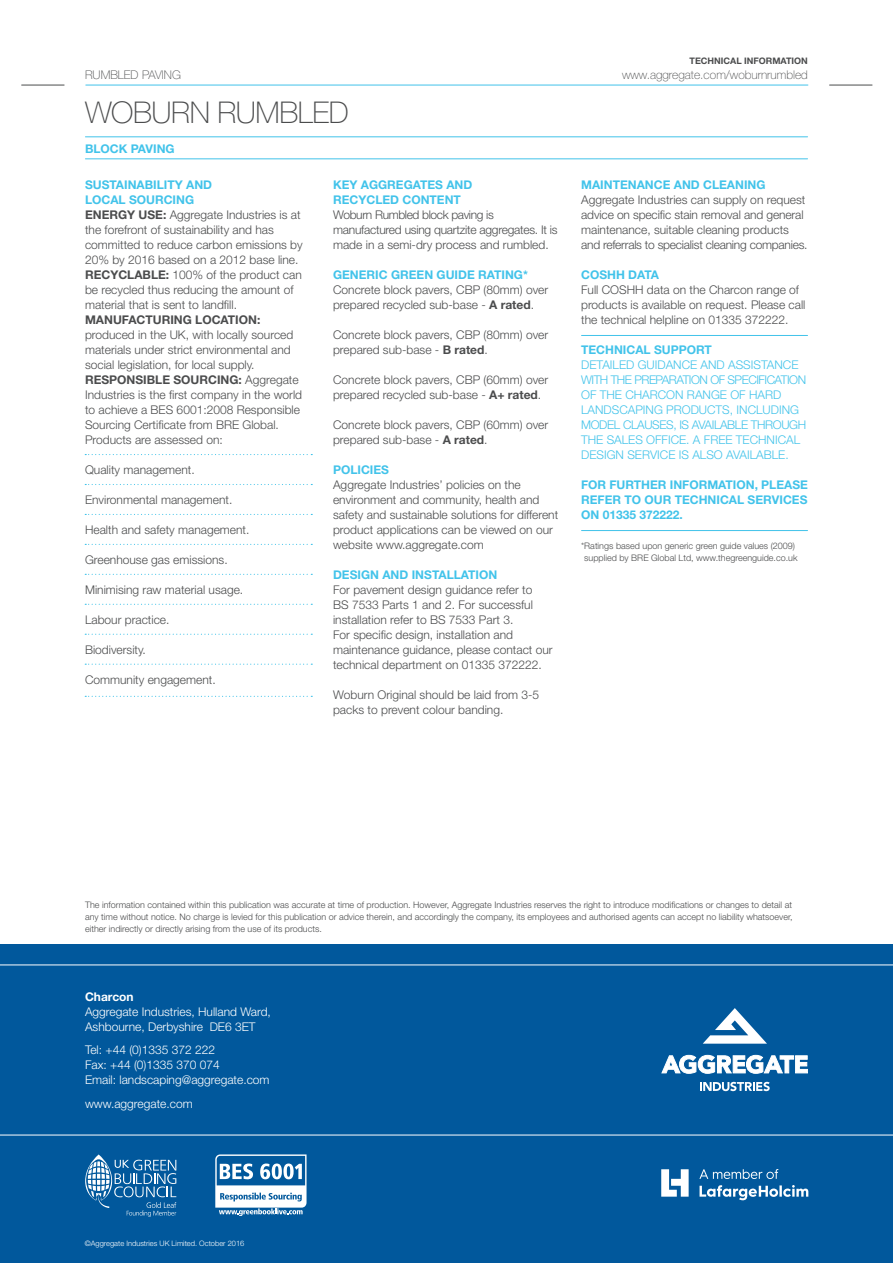
<style>
.page{position:relative;width:893px;height:1263px;background:#fff}
.page>*{position:absolute;margin:0;border:0;box-sizing:border-box;transform-origin:0 0}
.t1{font:100 30px "Helvetica Neue";letter-spacing:-.015em;color:#4b4c4d}
.AI_Body{font:300 12px/15px "Helvetica Neue";color:#4b4c4d}
.AI_Body-2{font:700 12px/15px "Helvetica Neue";color:#42c3ea}
.AI_Body-3{font:300 12px/15px "Helvetica Neue";color:#42c3ea}
.t2{font:300 12px "Helvetica Neue";color:#fff}
.AI_Body-4{font:300 12px/15px "Helvetica Neue";letter-spacing:-.02em;color:#4b4c4d}
.t3{font:100 12px "Helvetica Neue";color:#4b4c4d}
.t4{font:700 12px "Helvetica Neue";color:#fff}
.AI_Body-5{font:300 9px/12px "Helvetica Neue";color:#4b4c4d;text-align:center}
.t5{font:700 9px "Helvetica Neue";color:#4b4c4d}
.t6{font:300 7.5px "Helvetica Neue";color:#fff}
.s1{font-weight:700}
</style>
<div class="page">
<hr style="left:22px;top:85px;width:42px;height:1px;background:#4b4c4d">
<hr style="left:86px;top:85px;width:722px;height:1px;background:#42c3ea">
<hr style="left:830px;top:85px;width:42px;height:1px;background:#4b4c4d">
<div style="left:0;top:944px;width:893px;height:319px;background:#01589c"></div>
<hr style="left:0;top:1135px;width:893px;height:1px;background:#fff">
<hr style="left:0;top:964px;width:893px;height:1px;background:#fff">
<svg style="left:85px;top:1154px;width:91px;height:63px"></svg>
<svg style="left:215px;top:1154px;width:92px;height:62px"></svg>
<svg style="left:703px;top:1008px;width:64px;height:36px"></svg>
<svg style="left:662px;top:1055px;width:146px;height:19px"></svg>
<svg style="left:700px;top:1082px;width:70px;height:9px"></svg>
<svg style="left:661px;top:1169px;width:28px;height:28px"></svg>
<svg style="left:699px;top:1185px;width:109px;height:15px"></svg>
<svg style="left:699px;top:1169px;width:79px;height:10px"></svg>
<hr style="left:85px;top:136px;width:722px;height:1px;background:#42c3ea">
<hr style="left:85px;top:158px;width:722px;height:1px;background:#42c3ea">
<hr style="left:581px;top:335px;width:226px;height:1px;background:#42c3ea">
<svg style="left:85px;top:454px;width:227px;height:1px"></svg>
<svg style="left:85px;top:484px;width:227px;height:1px"></svg>
<svg style="left:85px;top:514px;width:227px;height:1px"></svg>
<svg style="left:85px;top:544px;width:227px;height:1px"></svg>
<svg style="left:85px;top:574px;width:227px;height:1px"></svg>
<svg style="left:85px;top:604px;width:227px;height:1px"></svg>
<svg style="left:85px;top:634px;width:227px;height:1px"></svg>
<svg style="left:85px;top:664px;width:227px;height:1px"></svg>
<svg style="left:85px;top:696px;width:227px;height:1px"></svg>
<hr style="left:581px;top:530px;width:226px;height:1px;background:#42c3ea">
<p class="t3" style="left:85px;top:68px;width:97px">RUMBLED PAVING</p>
<p class="t1" style="left:85px;top:95px;width:265px">WOBURN RUMBLED</p>
<p class="AI_Body-2" style="left:85px;top:140px;width:91px">BLOCK PAVING</p>
<p class="AI_Body-2" style="left:85px;top:177px;width:129px">SUSTAINABILITY AND<br>LOCAL SOURCING</p>
<p class="AI_Body" style="left:85px;top:207px;width:219px"><span class="s1">ENERGY USE:</span> Aggregate Industries is at the forefront of sustainability and has committed to reduce carbon emissions by 20% by 2016 based on a 2012 base line.</p>
<p class="AI_Body" style="left:85px;top:267px;width:218px"><span class="s1">RECYCLABLE:</span> 100% of the product can be recycled thus reducing the amount of material that is sent to landfill.</p>
<p class="AI_Body" style="left:85px;top:312px;width:210px"><span class="s1">MANUFACTURING LOCATION: </span>produced in the UK, with locally sourced materials under strict environmental and social legislation, for local supply.</p>
<p class="AI_Body" style="left:85px;top:372px;width:219px"><span class="s1">RESPONSIBLE SOURCING:</span> Aggregate Industries is the first company in the world to achieve a BES 6001:2008 Responsible Sourcing Certificate from BRE Global.<br>Products are assessed on:</p>
<p class="AI_Body" style="left:85px;top:462px;width:111px">Quality management.</p>
<p class="AI_Body" style="left:85px;top:492px;width:149px">Environmental management.</p>
<p class="AI_Body" style="left:85px;top:522px;width:166px">Health and safety management.</p>
<p class="AI_Body" style="left:85px;top:552px;width:144px">Greenhouse gas emissions.</p>
<p class="AI_Body" style="left:85px;top:582px;width:160px">Minimising raw material usage.</p>
<p class="AI_Body" style="left:85px;top:612px;width:86px">Labour practice.</p>
<p class="AI_Body" style="left:85px;top:642px;width:62px">Biodiversity.</p>
<p class="AI_Body" style="left:85px;top:672px;width:132px">Community engagement.</p>
<p class="AI_Body-2" style="left:333px;top:177px;width:141px">KEY AGGREGATES AND<br>RECYCLED CONTENT</p>
<p class="AI_Body-4" style="left:333px;top:207px;width:226px">Woburn Rumbled block paving is manufactured using quartzite aggregates. It is made in a semi-dry process and rumbled.</p>
<p class="AI_Body-2" style="left:333px;top:267px;width:196px">GENERIC GREEN GUIDE RATING*</p>
<p class="AI_Body" style="left:333px;top:282px;width:217px">Concrete block pavers, CBP (80mm) over prepared recycled sub-base - <span class="s1">A rated</span>.</p>
<p class="AI_Body" style="left:333px;top:327px;width:217px">Concrete block pavers, CBP (80mm) over prepared sub-base - <span class="s1">B rated</span>.</p>
<p class="AI_Body" style="left:333px;top:372px;width:217px">Concrete block pavers, CBP (60mm) over prepared recycled sub-base - <span class="s1">A+ rated</span>.</p>
<p class="AI_Body" style="left:333px;top:417px;width:217px">Concrete block pavers, CBP (60mm) over prepared sub-base - <span class="s1">A rated</span>.</p>
<p class="AI_Body-2" style="left:333px;top:462px;width:57px">POLICIES</p>
<p class="AI_Body" style="left:333px;top:477px;width:227px">Aggregate Industries’ policies on the environment and community, health and safety and sustainable solutions for different product applications can be viewed on our website www.aggregate.com</p>
<p class="AI_Body-2" style="left:333px;top:567px;width:166px">DESIGN AND INSTALLATION</p>
<p class="AI_Body" style="left:333px;top:582px;width:221px">For pavement design guidance refer to<br>BS 7533 Parts 1 and 2. For successful installation refer to BS 7533 Part 3.<br>For specific design, installation and maintenance guidance, please contact our technical department on 01335 372222.</p>
<p class="AI_Body" style="left:333px;top:687px;width:208px">Woburn Original should be laid from 3-5 packs to prevent colour banding.</p>
<p class="t5" style="left:690px;top:55px;width:120px">TECHNICAL INFORMATION</p>
<p class="t3" style="left:622px;top:68px;width:187px">www.aggregate.com/woburnrumbled</p>
<p class="AI_Body-2" style="left:581px;top:177px;width:186px">MAINTENANCE AND CLEANING</p>
<p class="AI_Body" style="left:581px;top:192px;width:228px">Aggregate Industries can supply on request advice on specific stain removal and general maintenance, suitable cleaning products and referrals to specialist cleaning companies.</p>
<p class="AI_Body-2" style="left:581px;top:267px;width:80px">COSHH DATA</p>
<p class="AI_Body" style="left:581px;top:282px;width:226px">Full COSHH data on the Charcon range of products is available on request. Please call the technical helpline on 01335 372222.</p>
<p class="AI_Body-2" style="left:581px;top:342px;width:132px">TECHNICAL SUPPORT</p>
<p class="AI_Body-3" style="left:581px;top:357px;width:227px">DETAILED GUIDANCE AND ASSISTANCE WITH THE PREPARATION OF SPECIFICATION OF THE CHARCON RANGE OF HARD LANDSCAPING PRODUCTS, INCLUDING MODEL CLAUSES, IS AVAILABLE THROUGH THE SALES OFFICE. A FREE TECHNICAL DESIGN SERVICE IS ALSO AVAILABLE.</p>
<p class="AI_Body-2" style="left:581px;top:477px;width:228px;text-align:justify">FOR FURTHER INFORMATION, PLEASE REFER TO OUR TECHNICAL SERVICES ON 01335 372222.</p>
<p class="AI_Body-5" style="left:581px;top:539px;width:218px">*Ratings based upon generic green guide values (2009) supplied by BRE Global Ltd, www.thegreenguide.co.uk</p>
<p class="AI_Body-5" style="left:85px;top:898px;width:709px;text-align:justify">The information contained within this publication was accurate at time of production. However, Aggregate Industries reserves the right to introduce modifications or changes to detail at any time without notice. No charge is levied for this publication or advice therein, and accordingly the company, its employees and authorised agents can accept no liability whatsoever, either indirectly or directly arising from the use of its products.</p>
<p class="t4" style="left:85px;top:989px;width:50px">Charcon</p>
<p class="t2" style="left:85px;top:1004px;width:187px">Aggregate Industries, Hulland Ward,</p>
<p class="t2" style="left:85px;top:1019px;width:172px">Ashbourne, Derbyshire DE6 3ET</p>
<p class="t2" style="left:85px;top:1043px;width:132px">Tel: +44 (0)1335 372 222</p>
<p class="t2" style="left:85px;top:1058px;width:136px">Fax: +44 (0)1335 370 074</p>
<p class="t2" style="left:85px;top:1073px;width:186px">Email: landscaping@aggregate.com</p>
<p class="t2" style="left:85px;top:1096px;width:109px">www.aggregate.com</p>
<p class="t6" style="left:85px;top:1238px;width:161px">©Aggregate Industries UK Limited. October 2016</p>
</div>
